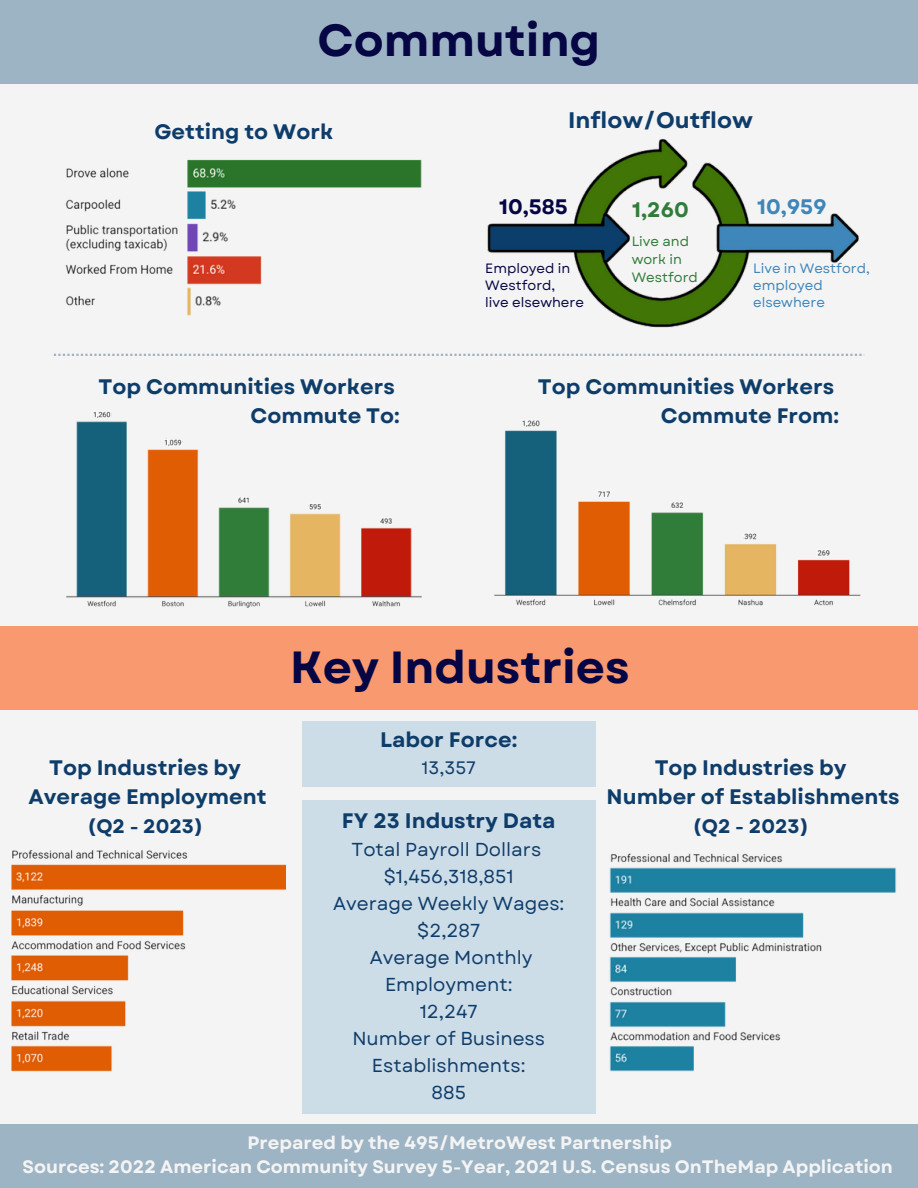
<style>
.page{position:relative;width:918px;height:1188px;background:#f4f4f4}
.page>*{position:absolute;margin:0;border:0;box-sizing:border-box;transform-origin:0 0}
.t1{font:700 45px "Garet";color:#060644}
.t2{font:700 22.5px "Garet";color:#0f3d6a}
.t3{font:700 21px/29.2px "Garet";color:#0f3d6a;text-align:right}
.t4{font:700 21px "Garet";color:#060644}
.t5{font:700 21px "Garet";color:#3f86b9}
.t6{font:700 21px "Garet";color:#317c3a}
.t7{font:700 19.5px "Garet";color:#0f3d6a}
.t8{font:18.75px/27px "Garet";color:#0f3d6a;text-align:center}
.t9{font:700 18px/24.8px "Garet";color:#f4f4f4;text-align:center}
.t10{font:18px "Garet";color:#0f3d6a}
.t11{font:13.5px "Garet";color:#060644}
.t12{font:13.5px/16.8px "Garet";color:#3f86b9}
.t13{font:13.5px/18px "Garet";color:#317c3a}
</style>
<div class="page">
<div style="left:0;top:0;width:918px;height:83px;background:#9db4c4"></div>
<img style="left:487px;top:138px;width:372px;height:190px">
<div style="left:0;top:627px;width:918px;height:83px;background:#f8996f"></div>
<div style="left:0;top:1125px;width:918px;height:63px;background:#9db4c4"></div>
<svg style="left:54px;top:354px;width:810px;height:2px"></svg>
<img style="left:65px;top:159px;width:358px;height:196px">
<img style="left:66px;top:411px;width:356px;height:197px">
<img style="left:494px;top:420px;width:367px;height:186px">
<img style="left:11px;top:850px;width:275px;height:222px">
<img style="left:609px;top:853px;width:287px;height:219px">
<div style="left:302px;top:800px;width:294px;height:313px;background:#cddde8"></div>
<div style="left:302px;top:721px;width:294px;height:66px;background:#cddde8"></div>
<h1 class="t1" style="left:318px;top:8px;width:284px">Commuting</h1>
<p class="t3" style="left:155px;top:117px;width:180px">Getting to Work</p>
<p class="t2" style="left:568px;top:104px;width:186px">Inflow/Outflow</p>
<p class="t4" style="left:499px;top:192px;width:70px">10,585</p>
<h2 class="t6" style="left:632px;top:194px;width:58px">1,260</h2>
<p class="t5" style="left:757px;top:192px;width:71px">10,959</p>
<p class="t11" style="left:485px;top:259px;width:87px">Employed in</p>
<h1 class="t11" style="left:485px;top:276px;width:72px">Westford,</h1>
<h3 class="t11" style="left:485px;top:293px;width:100px">live elsewhere</h3>
<h2 class="t13" style="left:632px;top:232px;width:59px">Live and</h2>
<h2 class="t13" style="left:632px;top:250px;width:68px">work in<br>Westford</h2>
<h5 class="t12" style="left:753px;top:260px;width:118px">Live in Westford, employed elsewhere</h5>
<h2 class="t3" style="left:99px;top:372px;width:303px">Top Communities Workers<br>Commute To:</h2>
<p class="t3" style="left:538px;top:372px;width:303px">Top Communities Workers<br>Commute From:</p>
<h2 class="t3" style="left:29px;top:753px;width:240px;text-align:center">Top Industries by<br>Average Employment</h2>
<h2 class="t7" style="left:87px;top:812px;width:117px">(Q2 - 2023)</h2>
<p class="t1" style="left:290px;top:635px;width:341px">Key Industries</p>
<h4 class="t3" style="left:380px;top:725px;width:139px">Labor Force:</h4>
<h4 class="t10" style="left:422px;top:755px;width:56px">13,357</h4>
<p class="t3" style="left:342px;top:806px;width:215px">FY 23 Industry Data</p>
<p class="t8" style="left:333px;top:836px;width:233px">Total Payroll Dollars $1,456,318,851<br>Average Weekly Wages: $2,287<br>Average Monthly<br>Employment:<br>12,247<br>Number of Business<br>Establishments:<br>885</p>
<h2 class="t3" style="left:607px;top:753px;width:295px;text-align:center">Top Industries by<br>Number of Establishments</h2>
<h2 class="t7" style="left:693px;top:812px;width:117px">(Q2 - 2023)</h2>
<p class="t9" style="left:23px;top:1130px;width:872px">Prepared by the 495/MetroWest Partnership<br>Sources: 2022 American Community Survey 5-Year, 2021 U.S. Census OnTheMap Application</p>
</div>
